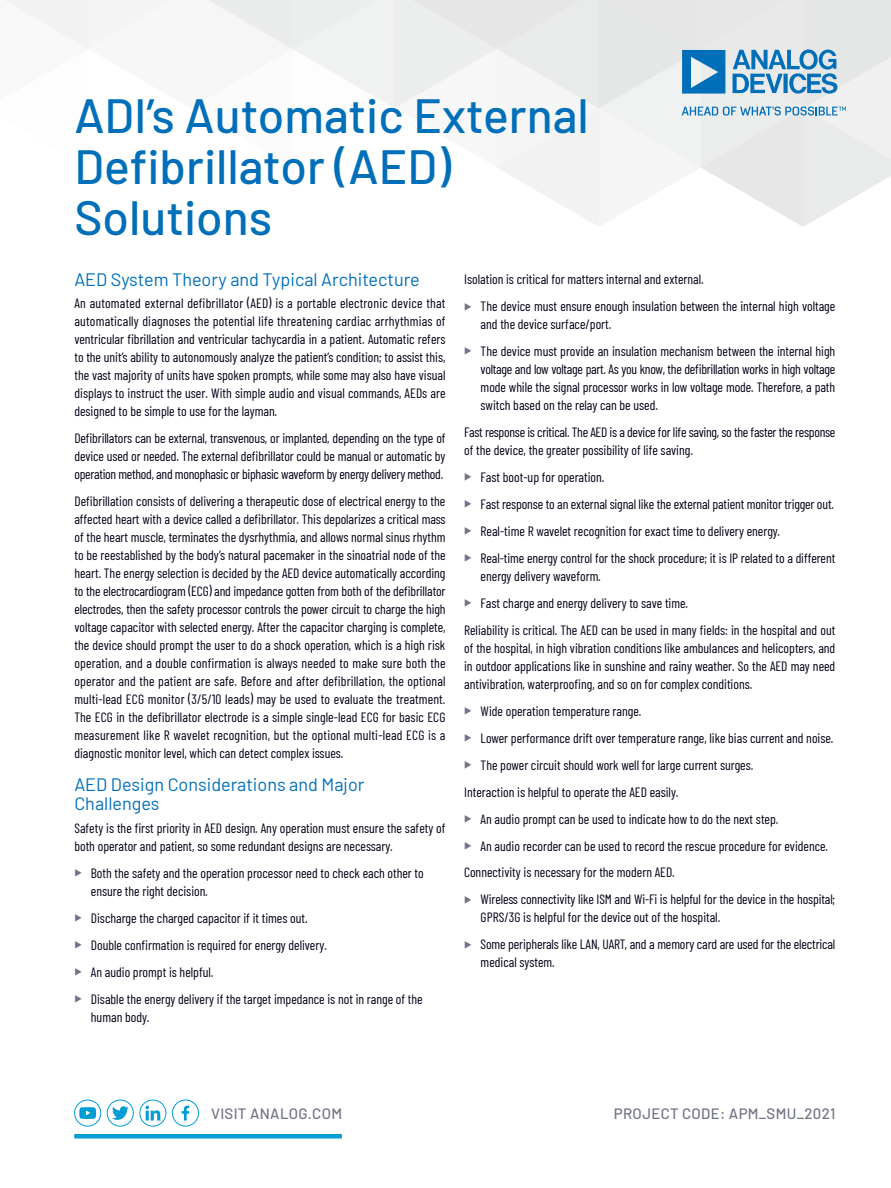
<style>
.page{position:relative;width:891px;height:1188px;background:#fff}
.page>*{position:absolute;margin:0;border:0;box-sizing:border-box;transform-origin:0 0}
.t1{font:500 48px/51px "Barlow";color:#006fb9}
.t2{font:18px/19.5px "Barlow";color:#006fb9}
.t3{font:500 15px "Barlow";letter-spacing:.02em;color:#717486}
.t4{font:13.5px/18px "Barlow Condensed";color:#010116}
.t5{font:13.5px/18px "Barlow Condensed";letter-spacing:-.02em;color:#010116}
</style>
<div class="page">
<svg style="left:682px;top:107px;width:164px;height:9px"></svg>
<svg style="left:682px;top:50px;width:156px;height:44px;background:#71aad0"></svg>
<svg style="left:79px;top:1107px;width:17px;height:12px"></svg>
<div style="left:74px;top:1100px;width:27px;height:27px;border:1px solid #009dd4;border-radius:50%"></div>
<div style="left:107px;top:1100px;width:27px;height:27px;border:1px solid #009dd4;border-radius:50%"></div>
<svg style="left:112px;top:1106px;width:17px;height:14px"></svg>
<div style="left:139px;top:1100px;width:27px;height:27px;border:1px solid #009dd4;border-radius:50%"></div>
<svg style="left:145px;top:1106px;width:15px;height:15px"></svg>
<div style="left:172px;top:1100px;width:27px;height:27px;border:1px solid #009dd4;border-radius:50%"></div>
<svg style="left:182px;top:1106px;width:7px;height:15px"></svg>
<hr style="left:74px;top:1134px;width:268px;height:4px;background:#009dd4">
<h1 class="t1" style="left:74px;top:86px;width:516px">ADI’s Automatic External<br>Defibrillator (AED)<br>Solutions</h1>
<h2 class="t2" style="left:74px;top:268px;width:347px">AED System Theory and Typical Architecture</h2>
<p class="t4" style="left:74px;top:293px;width:373px;text-align:justify">An automated external defibrillator (AED) is a portable electronic device that automatically diagnoses the potential life threatening cardiac arrhythmias of ventricular fibrillation and ventricular tachycardia in a patient. Automatic refers to the unit’s ability to autonomously analyze the patient’s condition; to assist this, the vast majority of units have spoken prompts, while some may also have visual displays to instruct the user. With simple audio and visual commands, AEDs are designed to be simple to use for the layman.</p>
<p class="t4" style="left:74px;top:428px;width:373px;text-align:justify">Defibrillators can be external, transvenous, or implanted, depending on the type of device used or needed. The external defibrillator could be manual or automatic by operation method, and monophasic or biphasic waveform by energy delivery method.</p>
<p class="t4" style="left:74px;top:491px;width:373px;text-align:justify">Defibrillation consists of delivering a therapeutic dose of electrical energy to the affected heart with a device called a defibrillator. This depolarizes a critical mass of the heart muscle, terminates the dysrhythmia, and allows normal sinus rhythm to be reestablished by the body’s natural pacemaker in the sinoatrial node of the heart. The energy selection is decided by the AED device automatically according to the electrocardiogram (ECG) and impedance gotten from both of the defibrillator electrodes, then the safety processor controls the power circuit to charge the high voltage capacitor with selected energy. After the capacitor charging is complete, the device should prompt the user to do a shock operation, which is a high risk operation, and a double confirmation is always needed to make sure both the operator and the patient are safe. Before and after defibrillation, the optional multi-lead ECG monitor (3/5/10 leads) may be used to evaluate the treatment.<br>The ECG in the defibrillator electrode is a simple single-lead ECG for basic ECG measurement like R wavelet recognition, but the optional multi-lead ECG is a diagnostic monitor level, which can detect complex issues.</p>
<h2 class="t2" style="left:74px;top:773px;width:291px">AED Design Considerations and Major<br>Challenges</h2>
<p class="t4" style="left:74px;top:818px;width:373px">Safety is the first priority in AED design. Any operation must ensure the safety of both operator and patient, so some redundant designs are necessary.</p>
<p class="t4" style="left:91px;top:863px;width:334px">Both the safety and the operation processor need to check each other to ensure the right decision.</p>
<p class="t4" style="left:91px;top:903px;width:333px;line-height:27px">Discharge the charged capacitor if it times out.<br>Double confirmation is required for energy delivery.<br>An audio prompt is helpful.<br>Disable the energy delivery if the target impedance is not in range of the</p>
<p class="t4" style="left:91px;top:1007px;width:60px">human body.</p>
<p class="t4" style="left:481px;top:265px;width:356px;line-height:27px;text-indent:-16px">Isolation is critical for matters internal and external.<br>The device must ensure enough insulation between the internal high voltage</p>
<p class="t4" style="left:481px;top:310px;width:356px;line-height:27px">and the device surface/port.<br>The device must provide an insulation mechanism between the internal high</p>
<p class="t4" style="left:481px;top:359px;width:356px;text-align:justify">voltage and low voltage part. As you know, the defibrillation works in high voltage mode while the signal processor works in low voltage mode. Therefore, a path switch based on the relay can be used.</p>
<p class="t5" style="left:464px;top:422px;width:373px">Fast response is critical. The AED is a device for life saving, so the faster the response of the device, the greater possibility of life saving.</p>
<p class="t4" style="left:481px;top:463px;width:356px;line-height:27px">Fast boot-up for operation.<br>Fast response to an external signal like the external patient monitor trigger out.<br>Real-time R wavelet recognition for exact time to delivery energy.<br>Real-time energy control for the shock procedure; it is IP related to a different</p>
<p class="t4" style="left:481px;top:566px;width:122px">energy delivery waveform.</p>
<p class="t4" style="left:481px;top:593px;width:209px">Fast charge and energy delivery to save time.</p>
<p class="t4" style="left:464px;top:620px;width:373px">Reliability is critical. The AED can be used in many fields: in the hospital and out</p>
<p class="t4" style="left:464px;top:638px;width:373px;text-align:justify">of the hospital, in high vibration conditions like ambulances and helicopters, and in outdoor applications like in sunshine and rainy weather. So the AED may need antivibration, waterproofing, and so on for complex conditions.</p>
<p class="t4" style="left:481px;top:701px;width:162px">Wide operation temperature range.</p>
<p class="t4" style="left:481px;top:728px;width:354px">Lower performance drift over temperature range, like bias current and noise.</p>
<p class="t4" style="left:481px;top:755px;width:274px">The power circuit should work well for large current surges.</p>
<p class="t4" style="left:464px;top:782px;width:216px">Interaction is helpful to operate the AED easily.</p>
<p class="t4" style="left:481px;top:809px;width:299px">An audio prompt can be used to indicate how to do the next step.</p>
<p class="t4" style="left:481px;top:836px;width:349px">An audio recorder can be used to record the rescue procedure for evidence.</p>
<p class="t4" style="left:464px;top:863px;width:212px">Connectivity is necessary for the modern AED.</p>
<p class="t4" style="left:481px;top:890px;width:356px">Wireless connectivity like ISM and Wi-Fi is helpful for the device in the hospital;</p>
<p class="t4" style="left:481px;top:903px;width:356px;line-height:27px">GPRS/3G is helpful for the device out of the hospital.<br>Some peripherals like LAN, UART, and a memory card are used for the electrical</p>
<p class="t4" style="left:481px;top:953px;width:75px">medical system.</p>
<p class="t3" style="left:211px;top:1103px;width:132px">VISIT ANALOG.COM</p>
<p class="t3" style="left:614px;top:1103px;width:223px">PROJECT CODE: APM_SMU_2021</p>
</div>
